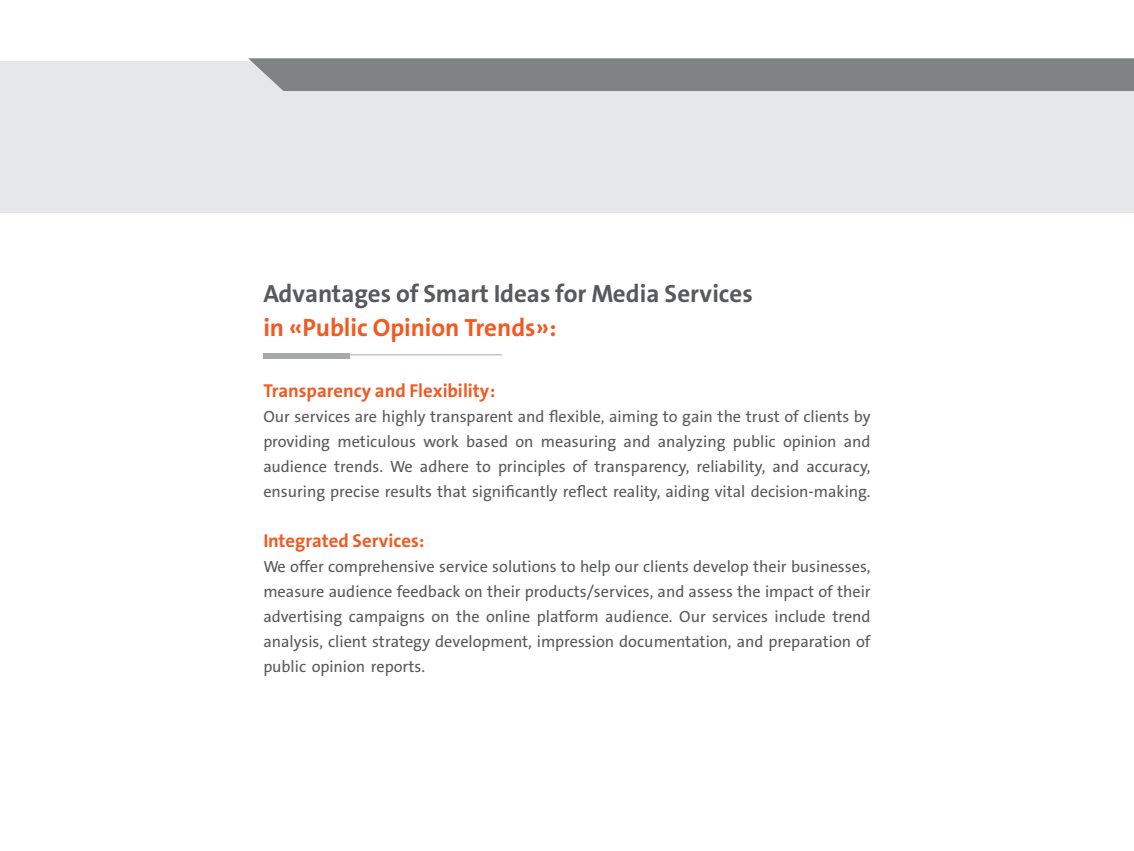
<style>
.page{position:relative;width:1134px;height:851px;background:#fff}
.page>*{position:absolute;margin:0;border:0;box-sizing:border-box;transform-origin:0 0}
.t1{font:700 25px "Bahij The Sans Arabic";color:#58595b}
.t2{font:700 25px "Bahij The Sans Arabic";color:#f15a22}
.t3{font:700 18.75px "Bahij The Sans Arabic";color:#f15a22}
.t4{font:16.25px/25px "Bahij The Sans Arabic";color:#58595b;text-align:justify}
</style>
<div class="page">
<div style="left:0;top:61px;width:1134px;height:152px;background:#e6e7e8"></div>
<div style="left:248px;top:58px;width:886px;height:33px;background:#808285"></div>
<div style="left:263px;top:353px;width:87px;height:5px;background:#a7a9ac"></div>
<hr style="left:347px;top:354px;width:155px;height:1px;background:#a7a9ac">
<h1 class="t1" style="left:263px;top:279px;width:491px">Advantages of Smart Ideas for Media Services</h1>
<h1 class="t2" style="left:263px;top:313px;width:295px">in «Public Opinion Trends»:</h1>
<p class="t3" style="left:263px;top:379px;width:233px">Transparency and Flexibility:</p>
<p class="t4" style="left:263px;top:404px;width:609px">Our services are highly transparent and flexible, aiming to gain the trust of clients by providing meticulous work based on measuring and analyzing public opinion and audience trends. We adhere to principles of transparency, reliability, and accuracy, ensuring precise results that significantly reflect reality, aiding vital decision-making.</p>
<p class="t3" style="left:263px;top:529px;width:163px">Integrated Services:</p>
<p class="t4" style="left:263px;top:554px;width:609px">We offer comprehensive service solutions to help our clients develop their businesses, measure audience feedback on their products/services, and assess the impact of their advertising campaigns on the online platform audience. Our services include trend analysis, client strategy development, impression documentation, and preparation of public opinion reports.</p>
</div>
